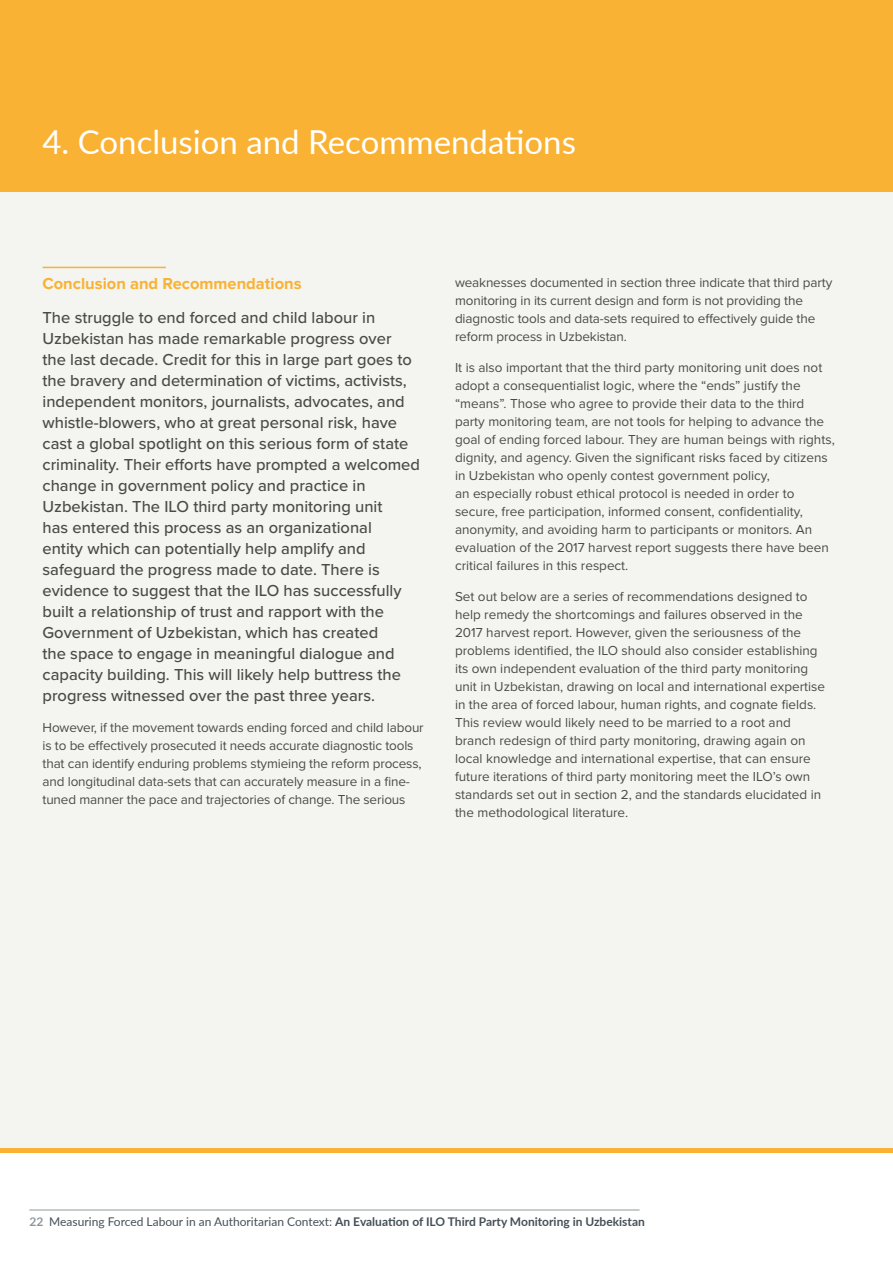
<style>
.page{position:relative;width:893px;height:1263px;background:#fff}
.page>*{position:absolute;margin:0;border:0;box-sizing:border-box;transform-origin:0 0}
.t1{font:33px "Lato";color:#fff}
.t2{font:500 16.5px/21px "Proxima Nova";color:#4a4a49}
.t3{font:700 16.5px "Proxima Nova";color:#f9b234}
.t4{font:13.5px/18px "Proxima Nova";color:#4a4a49}
.t5{font:700 12px "Lato";color:#445055}
.s1{color:#8d989e}
.s2{font-weight:400}
</style>
<div class="page">
<hr style="left:29px;top:1210px;width:610px;height:1px;background:#8d989e">
<div style="left:0;top:0;width:893px;height:1148px;background:#f4f4f0"></div>
<div style="left:0;top:0;width:893px;height:191px;background:#f9b234"></div>
<hr style="left:43px;top:267px;width:123px;height:1px;background:#f9b234">
<hr style="left:0;top:1148px;width:893px;height:4px;background:#f9b234">
<h1 class="t1" style="left:43px;top:122px;width:535px">4. Conclusion and Recommendations</h1>
<p class="t3" style="left:43px;top:274px;width:261px">Conclusion and Recommendations</p>
<p class="t2" style="left:43px;top:308px;width:379px">The struggle to end forced and child labour in Uzbekistan has made remarkable progress over<br>the last decade. Credit for this in large part goes to the bravery and determination of victims, activists, independent monitors, journalists, advocates, and whistle-blowers, who at great personal risk, have cast a global spotlight on this serious form of state criminality. Their efforts have prompted a welcomed change in government policy and practice in Uzbekistan. The ILO third party monitoring unit<br>has entered this process as an organizational<br>entity which can potentially help amplify and safeguard the progress made to date. There is evidence to suggest that the ILO has successfully built a relationship of trust and rapport with the Government of Uzbekistan, which has created<br>the space to engage in meaningful dialogue and capacity building. This will likely help buttress the progress witnessed over the past three years.</p>
<p class="t4" style="left:43px;top:719px;width:383px">However, if the movement towards ending forced and child labour is to be effectively prosecuted it needs accurate diagnostic tools that can identify enduring problems stymieing the reform process, and longitudinal data-sets that can accurately measure in a fine&shy;tuned manner the pace and trajectories of change. The serious</p>
<p class="t4" style="left:455px;top:274px;width:379px">weaknesses documented in section three indicate that third party monitoring in its current design and form is not providing the diagnostic tools and data-sets required to effectively guide the reform process in Uzbekistan.</p>
<p class="t4" style="left:455px;top:359px;width:381px">It is also important that the third party monitoring unit does not adopt a consequentialist logic, where the “ends” justify the “means”. Those who agree to provide their data to the third party monitoring team, are not tools for helping to advance the goal of ending forced labour. They are human beings with rights, dignity, and agency. Given the significant risks faced by citizens in Uzbekistan who openly contest government policy,<br>an especially robust ethical protocol is needed in order to secure, free participation, informed consent, confidentiality, anonymity, and avoiding harm to participants or monitors. An evaluation of the 2017 harvest report suggests there have been critical failures in this respect.</p>
<p class="t4" style="left:455px;top:587px;width:372px">Set out below are a series of recommendations designed to help remedy the shortcomings and failures observed in the 2017 harvest report. However, given the seriousness of the problems identified, the ILO should also consider establishing its own independent evaluation of the third party monitoring unit in Uzbekistan, drawing on local and international expertise in the area of forced labour, human rights, and cognate fields.<br>This review would likely need to be married to a root and branch redesign of third party monitoring, drawing again on local knowledge and international expertise, that can ensure future iterations of third party monitoring meet the ILO’s own standards set out in section 2, and the standards elucidated in the methodological literature.</p>
<p class="t5" style="left:30px;top:1214px;width:617px"><span class="s1">22</span> <span class="s2">Measuring Forced Labour in an Authoritarian Context:</span> An Evaluation of ILO Third Party Monitoring in Uzbekistan</p>
</div>
